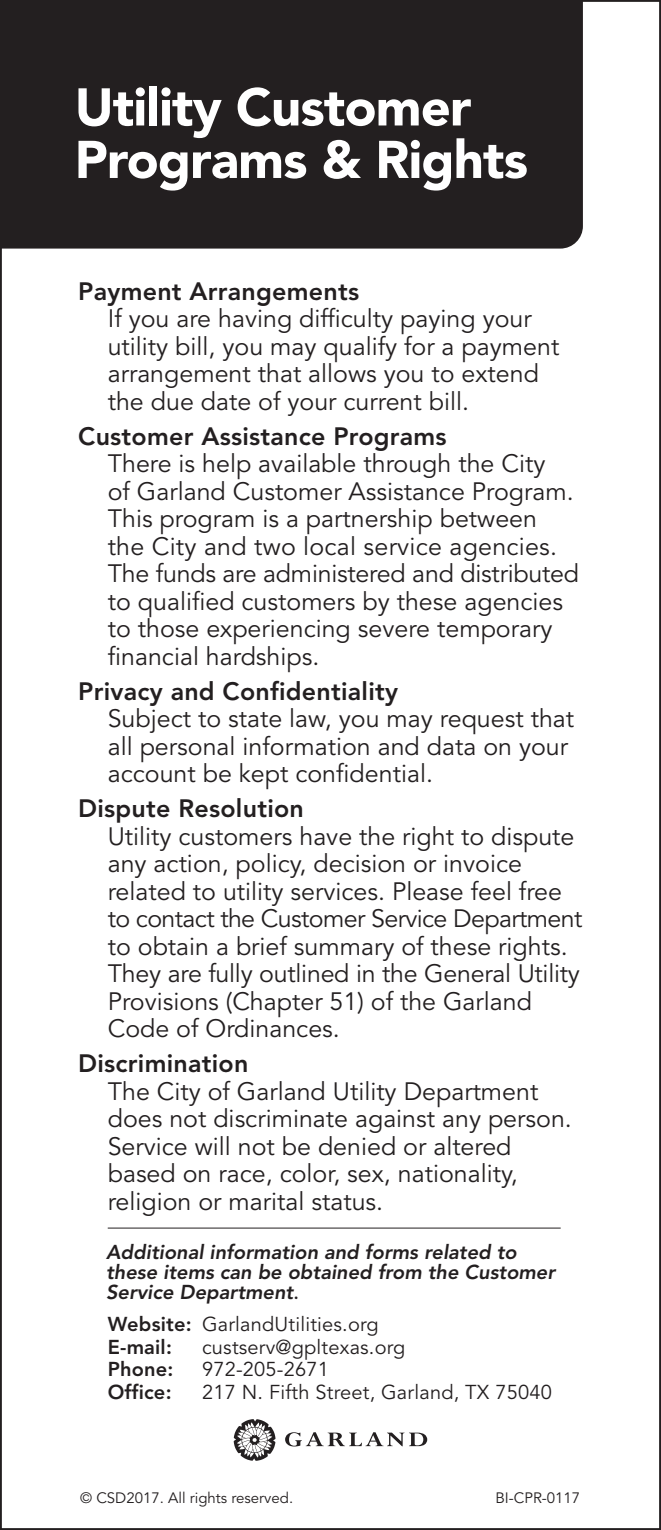
<style>
.page{position:relative;width:661px;height:1530px;background:#fff}
.page>*{position:absolute;margin:0;border:0;box-sizing:border-box;transform-origin:0 0}
.t1{font:900 52.5px/52.5px "Avenir";letter-spacing:-.015em;color:#fff}
.t2{font:25px/27.5px "Avenir";color:#231f20}
.t3{font:800 25px "Avenir";letter-spacing:.01em;color:#231f20}
.t4{font:20px/22.5px "Avenir";letter-spacing:.01em;color:#231f20}
.t5{font:italic 800 20px/20px "Avenir";color:#231f20}
.t6{font:800 20px "Avenir";letter-spacing:.01em;color:#231f20}
.t7{font:15px "Avenir";color:#231f20}
.s1{font-weight:500;font-style:normal}
.s2{font-weight:800}
</style>
<div class="page">
<div style="left:0;top:0;width:583px;height:249px;background:#231f20"></div>
<svg style="left:234px;top:1419px;width:41px;height:42px"></svg>
<svg style="left:285px;top:1432px;width:142px;height:15px"></svg>
<hr style="left:108px;top:1228px;width:452px;height:1px;background:#231f20">
<h1 class="t1" style="left:75px;top:85px;width:455px">Utility Customer<br>Programs &amp; Rights</h1>
<p class="t3" style="left:78px;top:272px;width:282px">Payment Arrangements</p>
<p class="t2" style="left:108px;top:306px;width:453px">If you are having difficulty paying your utility bill, you may qualify for a payment arrangement that allows you to extend the due date of your current bill.</p>
<p class="t3" style="left:78px;top:417px;width:370px">Customer Assistance Programs</p>
<p class="t2" style="left:108px;top:451px;width:473px">There is help available through the City<br>of Garland Customer Assistance Program.<br>This program is a partnership between the City and two local service agencies.<br>The funds are administered and distributed to qualified customers by these agencies to those experiencing severe temporary financial hardships.</p>
<p class="t3" style="left:78px;top:672px;width:321px">Privacy and Confidentiality</p>
<p class="t2" style="left:108px;top:706px;width:468px">Subject to state law, you may request that all personal information and data on your account be kept confidential.</p>
<p class="t3" style="left:78px;top:789px;width:227px">Dispute Resolution</p>
<p class="t2" style="left:108px;top:823px;width:476px">Utility customers have the right to dispute any action, policy, decision or invoice related to utility services. Please feel free to contact the Customer Service Department to obtain a brief summary of these rights.<br>They are fully outlined in the General Utility Provisions (Chapter 51) of the Garland Code of Ordinances.</p>
<p class="t3" style="left:78px;top:1044px;width:171px">Discrimination</p>
<p class="t2" style="left:108px;top:1078px;width:465px">The City of Garland Utility Department does not discriminate against any person.<br>Service will not be denied or altered based on race, color, sex, nationality, religion or marital status.</p>
<p class="t5" style="left:106px;top:1244px;width:450px">Additional information and forms related to these items can be obtained from the Customer<br>Service Department<span class="s1">.</span></p>
<p class="t4" style="left:108px;top:1314px;width:272px"><span class="s2">Website:</span> GarlandUtilities.org<br><span class="s2">E-mail:</span></p>
<p class="t4" style="left:202px;top:1336px;width:205px">custserv@gpltexas.org</p>
<p class="t6" style="left:108px;top:1354px;width:67px">Phone:</p>
<p class="t4" style="left:202px;top:1359px;width:128px">972-205-2671</p>
<p class="t6" style="left:108px;top:1376px;width:65px">Office:</p>
<p class="t4" style="left:202px;top:1381px;width:351px">217 N. Fifth Street, Garland, TX 75040</p>
<p class="t7" style="left:80px;top:1488px;width:214px">© CSD2017. All rights reserved.</p>
<p class="t7" style="left:495px;top:1488px;width:86px">BI-CPR-0117</p>
</div>
